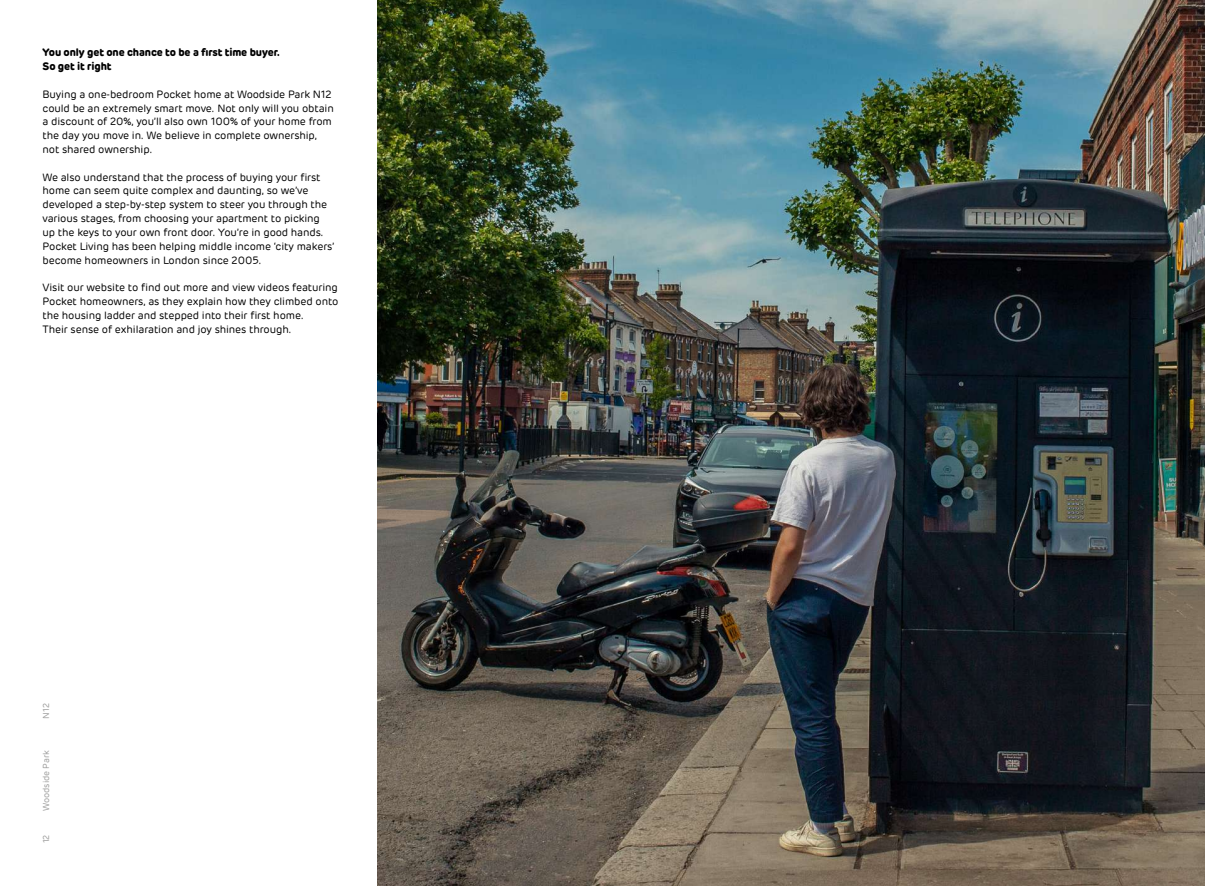
<style>
.page{position:relative;width:1205px;height:886px;background:#fff}
.page>*{position:absolute;margin:0;border:0;box-sizing:border-box;transform-origin:0 0}
.t1{font:10.62px/13.8px "Rubrik";letter-spacing:-.01em;color:#000}
.t2{font:700 10.62px/13.8px "Rubrik";letter-spacing:-.01em;color:#000}
.t3{font:8.75px "Rubrik";letter-spacing:-.01em;color:#9d9d9c}
</style>
<div class="page">
<img style="left:377px;top:0;width:828px;height:886px">
<p class="t2" style="left:43px;top:46px;width:239px">You only get one chance to be a first time buyer.<br>So get it right</p>
<p class="t1" style="left:43px;top:87px;width:293px">Buying a one-bedroom Pocket home at Woodside Park N12 could be an extremely smart move. Not only will you obtain a discount of 20%, you’ll also own 100% of your home from the day you move in. We believe in complete ownership, not shared ownership.</p>
<p class="t1" style="left:43px;top:170px;width:293px">We also understand that the process of buying your first home can seem quite complex and daunting, so we’ve developed a step-by-step system to steer you through the various stages, from choosing your apartment to picking up the keys to your own front door. You’re in good hands.<br>Pocket Living has been helping middle income ‘city makers’ become homeowners in London since 2005.</p>
<p class="t1" style="left:43px;top:281px;width:297px">Visit our website to find out more and view videos featuring Pocket homeowners, as they explain how they climbed onto the housing ladder and stepped into their first home.<br>Their sense of exhilaration and joy shines through.</p>
<p class="t3" style="left:41px;top:719px;width:17px;rotate:-90deg">N12</p>
<p class="t3" style="left:41px;top:810px;width:62px;rotate:-90deg">Woodside Park</p>
<p class="t3" style="left:41px;top:843px;width:11px;rotate:-90deg">12</p>
</div>
